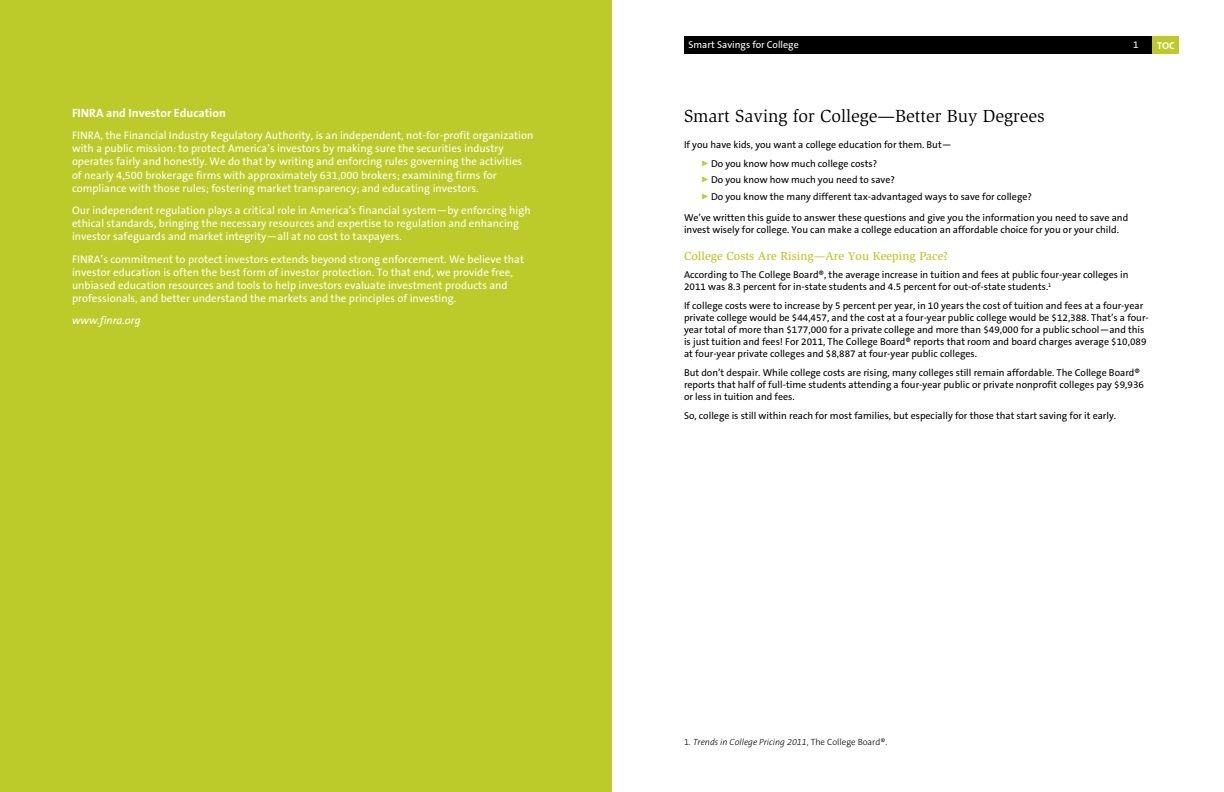
<style>
.page{position:relative;width:1224px;height:792px;background:#fff}
.page>*{position:absolute;margin:0;border:0;box-sizing:border-box;transform-origin:0 0}
.t1{font:18px "Slimbach LT";color:#000}
.t2{font:500 12px "Slimbach LT";color:#bdcb2a}
.t3{font:700 12px "The Sans B7";color:#fff}
.t4{font:11px/13.2px "The Sans B5 Plain";color:#fff}
.t5{font:italic 11px "The Sans B5 Plain";color:#fff}
.t6{font:10px/12px "The Sans B5 Plain";color:#000}
.t7{font:10px "The Sans B5 Plain";color:#fff}
.t8{font:700 10px "The Sans B7";color:#fff}
.t9{font:italic 300 9px "The Sans B3";color:#000}
.s1{font-style:normal}
</style>
<div class="page">
<div style="left:684px;top:36px;width:468px;height:18px;background:#000"></div>
<div style="left:0;top:0;width:612px;height:792px;background:#bdcb2a"></div>
<div style="left:1152px;top:36px;width:27px;height:18px;background:#bdcb2a"></div>
<p class="t3" style="left:72px;top:106px;width:155px">FINRA and Investor Education</p>
<p class="t4" style="left:72px;top:129px;width:463px">FINRA, the Financial Industry Regulatory Authority, is an independent, not-for-profit organization with a public mission: to protect America’s investors by making sure the securities industry operates fairly and honestly. We do that by writing and enforcing rules governing the activities of nearly 4,500 brokerage firms with approximately 631,000 brokers; examining firms for compliance with those rules; fostering market transparency; and educating investors.</p>
<p class="t4" style="left:72px;top:204px;width:460px">Our independent regulation plays a critical role in America’s financial system—by enforcing high ethical standards, bringing the necessary resources and expertise to regulation and enhancing investor safeguards and market integrity—all at no cost to taxpayers.</p>
<p class="t4" style="left:72px;top:253px;width:454px">FINRA’s commitment to protect investors extends beyond strong enforcement. We believe that investor education is often the best form of investor protection. To that end, we provide free, unbiased education resources and tools to help investors evaluate investment products and professionals, and better understand the markets and the principles of investing.</p>
<p class="t5" style="left:72px;top:315px;width:70px">www.finra.org</p>
<p class="t7" style="left:688px;top:39px;width:112px">Smart Savings for College</p>
<p class="t7" style="left:1133px;top:39px;width:7px">1</p>
<p class="t8" style="left:1157px;top:40px;width:19px">TOC</p>
<h1 class="t1" style="left:684px;top:105px;width:362px">Smart Saving for College—Better Buy Degrees</h1>
<p class="t6" style="left:702px;top:135px;width:251px;line-height:19.2px;text-indent:-18px">If you have kids, you want a college education for them. But—<br><sup>0</sup> Do you know how much college costs?</p>
<p class="t6" style="left:702px;top:172px;width:331px;line-height:16.5px"><sup>0</sup> Do you know how much you need to save?<br><sup>0</sup> Do you know the many different tax-advantaged ways to save for college?</p>
<p class="t6" style="left:684px;top:212px;width:446px">We’ve written this guide to answer these questions and give you the information you need to save and invest wisely for college. You can make a college education an affordable choice for you or your child.</p>
<p class="t2" style="left:684px;top:249px;width:266px">College Costs Are Rising—Are You Keeping Pace?</p>
<p class="t6" style="left:684px;top:269px;width:446px">According to The College Board®, the average increase in tuition and fees at public four-year colleges in<br>2011 was 8.3 percent for in-state students and 4.5 percent for out-of-state students.<sup>1</sup></p>
<p class="t6" style="left:684px;top:300px;width:466px">If college costs were to increase by 5 percent per year, in 10 years the cost of tuition and fees at a four-year private college would be $44,457, and the cost at a four-year public college would be $12,388. That’s a four&shy;year total of more than $177,000 for a private college and more than $49,000 for a public school—and this is just tuition and fees! For 2011, The College Board® reports that room and board charges average $10,089 at four-year private colleges and $8,887 at four-year public colleges.</p>
<p class="t6" style="left:684px;top:367px;width:462px">But don’t despair. While college costs are rising, many colleges still remain affordable. The College Board® reports that half of full-time students attending a four-year public or private nonprofit colleges pay $9,936 or less in tuition and fees.</p>
<p class="t6" style="left:684px;top:410px;width:434px">So, college is still within reach for most families, but especially for those that start saving for it early.</p>
<p class="t9" style="left:684px;top:737px;width:205px"><span class="s1">1.</span> Trends in College Pricing 2011<span class="s1">, The College Board®.</span></p>
</div>
